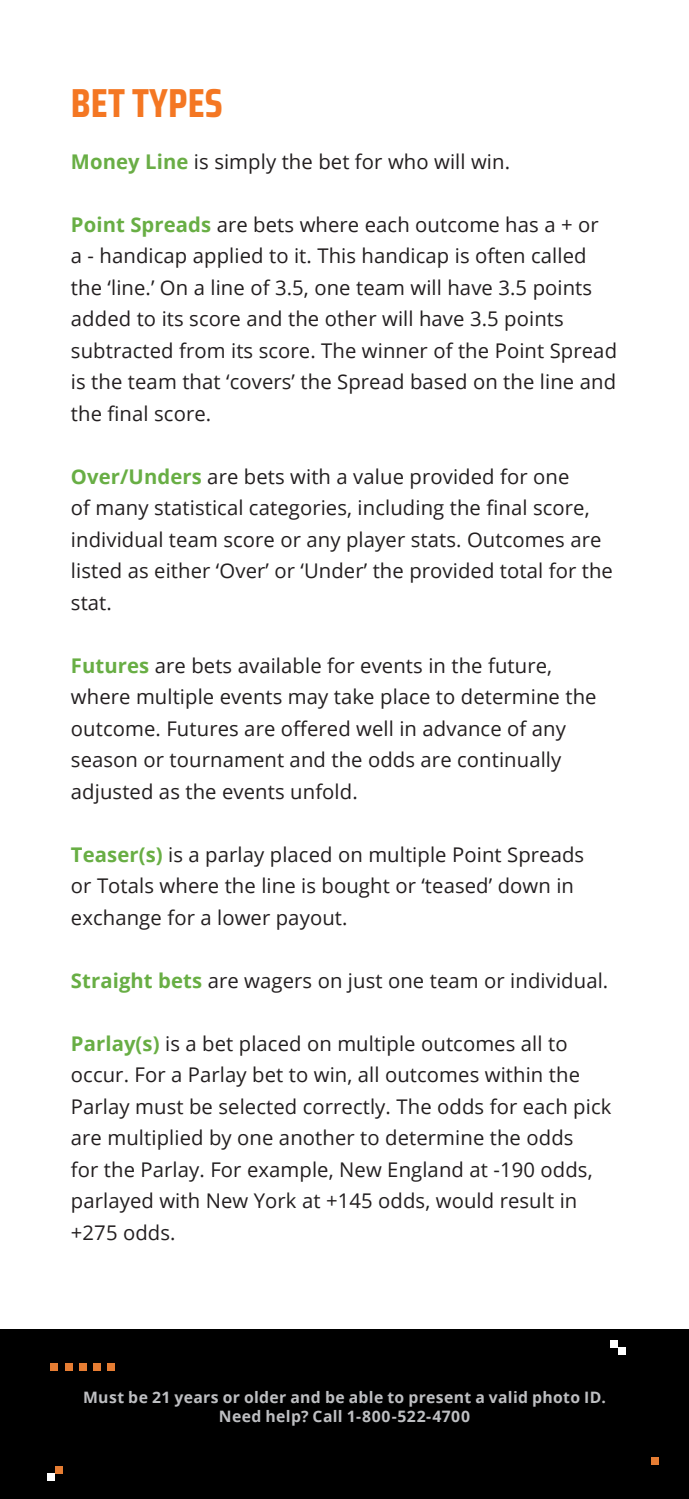
<style>
.page{position:relative;width:689px;height:1499px;background:#fff}
.page>*{position:absolute;margin:0;border:0;box-sizing:border-box;transform-origin:0 0}
.t1{font:700 40.5px "Saira Condensed";letter-spacing:.005em;color:#f47723}
.t2{font:20.25px/31.5px "Open Sans";letter-spacing:.005em;color:#231f20}
.t3{font:700 15.75px/18.9px "Open Sans";letter-spacing:.02em;color:#bebfc2;text-align:center}
.s1{font-weight:700;color:#68ae44}
.s2{font-weight:700;color:#6aad46}
</style>
<div class="page">
<div style="left:0;top:1328px;width:688px;height:170px;background:#000"></div>
<div style="left:51px;top:1363px;width:7px;height:7px;background:#e67d33"></div>
<div style="left:65px;top:1363px;width:7px;height:7px;background:#e67d33"></div>
<div style="left:79px;top:1363px;width:8px;height:7px;background:#e67d33"></div>
<div style="left:93px;top:1363px;width:8px;height:7px;background:#e67d33"></div>
<div style="left:108px;top:1363px;width:7px;height:7px;background:#e67d33"></div>
<div style="left:610px;top:1340px;width:8px;height:7px;background:#fff"></div>
<div style="left:618px;top:1347px;width:7px;height:8px;background:#fff"></div>
<div style="left:651px;top:1457px;width:8px;height:7px;background:#e67d33"></div>
<div style="left:47px;top:1473px;width:8px;height:7px;background:#fff"></div>
<div style="left:55px;top:1465px;width:7px;height:8px;background:#e67d33"></div>
<p class="t1" style="left:71px;top:72px;width:153px">BET TYPES</p>
<p class="t2" style="left:71px;top:145px;width:440px"><span class="s1">Mon</span><span class="s2">ey Line</span> is simply the bet for who will win.</p>
<p class="t2" style="left:71px;top:208px;width:547px"><span class="s1">Point Spreads</span> are bets where each outcome has a + or<br>a - handicap applied to it. This handicap is often called the ‘line.’ On a line of 3.5, one team will have 3.5 points added to its score and the other will have 3.5 points subtracted from its score. The winner of the Point Spread is the team that ‘covers’ the Spread based on the line and the final score.</p>
<p class="t2" style="left:71px;top:460px;width:543px"><span class="s1">Over/Unders</span> are bets with a value provided for one<br>of many statistical categories, including the final score, individual team score or any player stats. Outcomes are listed as either ‘Over’ or ‘Under’ the provided total for the stat.</p>
<p class="t2" style="left:71px;top:649px;width:527px"><span class="s1">Futures</span> are bets available for events in the future, where multiple events may take place to determine the outcome. Futures are offered well in advance of any season or tournament and the odds are continually adjusted as the events unfold.</p>
<p class="t2" style="left:71px;top:838px;width:515px"><span class="s1">Teaser(s)</span> is a parlay placed on multiple Point Spreads or Totals where the line is bought or ‘teased’ down in exchange for a lower payout.</p>
<p class="t2" style="left:71px;top:964px;width:539px"><span class="s1">Straight bets</span> are wagers on just one team or individual.</p>
<p class="t2" style="left:71px;top:1027px;width:542px"><span class="s1">Parlay(s)</span> is a bet placed on multiple outcomes all to occur. For a Parlay bet to win, all outcomes within the Parlay must be selected correctly. The odds for each pick are multiplied by one another to determine the odds<br>for the Parlay. For example, New England at -190 odds, parlayed with New York at +145 odds, would result in +275 odds.</p>
<p class="t3" style="left:83px;top:1387px;width:524px">Must be 21 years or older and be able to present a valid photo ID.<br>Need help? Call 1-800-522-4700</p>
</div>
